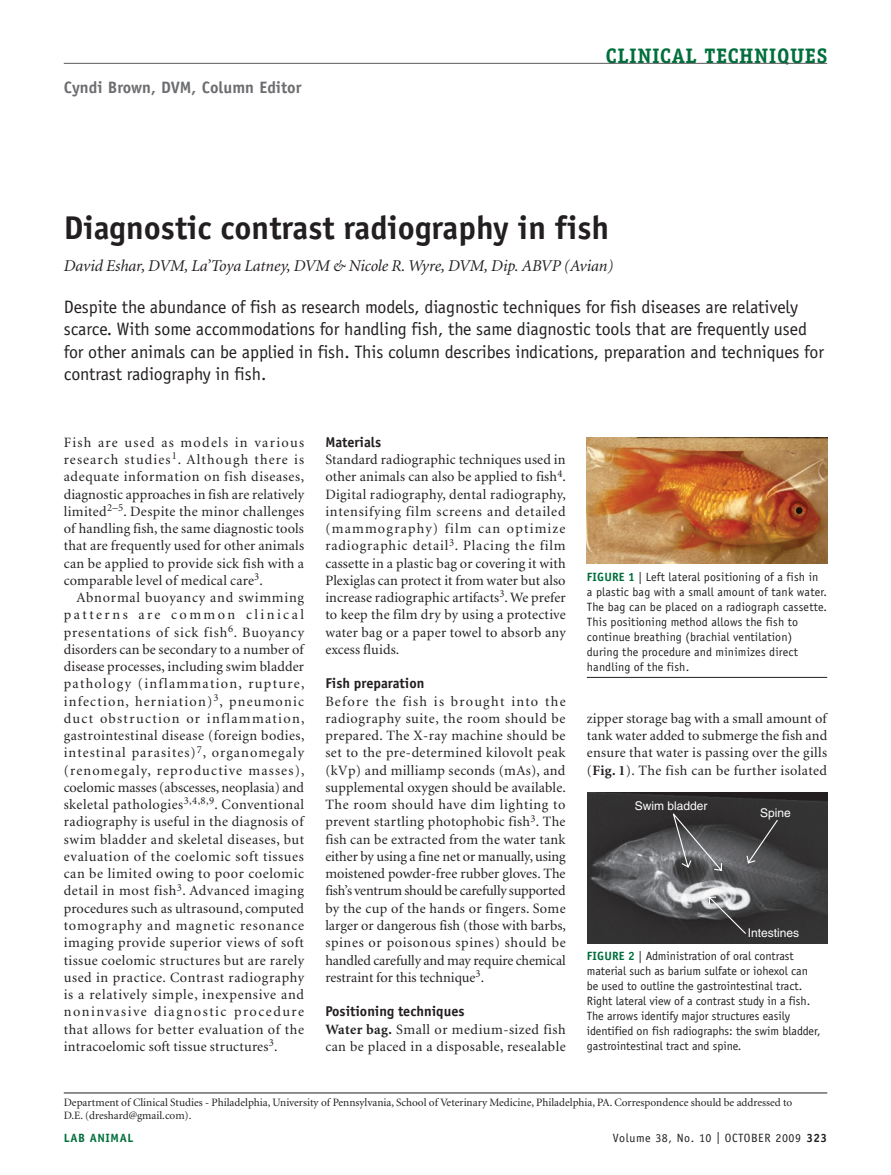
<style>
.page{position:relative;width:891px;height:1175px;background:#fff}
.page>*{position:absolute;margin:0;border:0;box-sizing:border-box;transform-origin:0 0}
.t1{font:700 33px "Officina Sans";color:#231f20}
.t2{font:700 21px "Officina Serif";letter-spacing:.025em;color:#006f3c}
.t3{font:18px/22.5px "Officina Sans";letter-spacing:-.005em;color:#231f20}
.t4{font:italic 16.5px "Minion";letter-spacing:-.005em;color:#231f20}
.t5{font:700 16.5px "Officina Sans";color:#6c6d70}
.t6{font:14.25px/17.2px "Minion";letter-spacing:.02em;color:#231f20;text-align:justify}
.t7{font:700 14.25px "Officina Sans";color:#231f20}
.t8{font:12px/15px "Officina Sans";color:#231f20}
.t9{font:12px "Officina Sans";letter-spacing:.05em;color:#231f20}
.t10{font:12px "Helvetica";color:#fff}
.t11{font:700 12px "Officina Sans";letter-spacing:.05em;color:#006f3c}
.t12{font:11.25px/13.2px "Minion";color:#231f20}
.s1{font-weight:700}
.s2{font-weight:700;color:#006f3c}
.s3{font-family:"Officina Serif";font-weight:700}
</style>
<div class="page">
<hr style="left:64px;top:1092px;width:763px;height:1px;background:#231f20">
<img style="left:587px;top:438px;width:240px;height:125px">
<img style="left:587px;top:792px;width:240px;height:151px">
<svg style="left:746px;top:818px;width:33px;height:46px;background:#464647"></svg>
<svg style="left:708px;top:895px;width:39px;height:40px;background:#686869"></svg>
<svg style="left:672px;top:812px;width:51px;height:59px;background:#5b5b5d"></svg>
<hr style="left:587px;top:677px;width:240px;height:1px;background:#231f20">
<hr style="left:64px;top:63px;width:763px;height:1px;background:#57585a">
<p class="t5" style="left:64px;top:77px;width:239px">Cyndi Brown, DVM, Column Editor</p>
<h2 class="t2" style="left:606px;top:43px;width:223px">CLINICAL TECHNIQUES</h2>
<h1 class="t1" style="left:64px;top:207px;width:547px">Diagnostic contrast radiography in fish</h1>
<p class="t4" style="left:64px;top:257px;width:551px">David Eshar, DVM, La’Toya Latney, DVM &amp; Nicole R. Wyre, DVM, Dip. ABVP (Avian)</p>
<p class="t3" style="left:64px;top:295px;width:762px">Despite the abundance of fish as research models, diagnostic techniques for fish diseases are relatively scarce. With some accommodations for handling fish, the same diagnostic tools that are frequently used for other animals can be applied in fish. This column describes indications, preparation and techniques for contrast radiography in fish.</p>
<p class="t6" style="left:64px;top:434px;width:242px">Fish are used as models in various research studies<sup>1</sup>. Although there is adequate information on fish diseases, diagnostic approaches in fish are relatively limited<sup>2–5</sup>. Despite the minor challenges of handling fish, the same diagnostic tools that are frequently used for other animals can be applied to provide sick fish with a comparable level of medical care<sup>3</sup>.</p>
<p class="t6" style="left:64px;top:589px;width:242px;text-indent:13px">Abnormal buoyancy and swimming patterns are common clinical presentations of sick fish<sup>6</sup>. Buoyancy disorders can be secondary to a number of disease processes, including swim bladder pathology (inflammation, rupture, infection, herniation)<sup>3</sup>, pneumonic duct obstruction or inflammation, gastrointestinal disease (foreign bodies, intestinal parasites)<sup>7</sup>, organomegaly (renomegaly, reproductive masses), coelomic masses (abscesses, neoplasia) and skeletal pathologies<sup>3,4,8,9</sup>. Conventional radiography is useful in the diagnosis of swim bladder and skeletal diseases, but evaluation of the coelomic soft tissues can be limited owing to poor coelomic detail in most fish<sup>3</sup>. Advanced imaging procedures such as ultrasound, computed tomography and magnetic resonance imaging provide superior views of soft tissue coelomic structures but are rarely used in practice. Contrast radiography is a relatively simple, inexpensive and noninvasive diagnostic procedure that allows for better evaluation of the intracoelomic soft tissue structures<sup>3</sup>.</p>
<p class="t7" style="left:325px;top:433px;width:57px">Materials</p>
<p class="t6" style="left:325px;top:451px;width:242px">Standard radiographic techniques used in other animals can also be applied to fish<sup>4</sup>.<br>Digital radiography, dental radiography, intensifying film screens and detailed (mammography) film can optimize radiographic detail<sup>3</sup>. Placing the film cassette in a plastic bag or covering it with Plexiglas can protect it from water but also increase radiographic artifacts<sup>3</sup>. We prefer to keep the film dry by using a protective water bag or a paper towel to absorb any excess fluids.</p>
<p class="t7" style="left:325px;top:674px;width:101px">Fish preparation</p>
<p class="t6" style="left:325px;top:693px;width:242px">Before the fish is brought into the radiography suite, the room should be prepared. The X-ray machine should be set to the pre-determined kilovolt peak (kVp) and milliamp seconds (mAs), and supplemental oxygen should be available.<br>The room should have dim lighting to prevent startling photophobic fish<sup>3</sup>. The fish can be extracted from the water tank either by using a fine net or manually, using moistened powder-free rubber gloves. The fish’s ventrum should be carefully supported by the cup of the hands or fingers. Some larger or dangerous fish (those with barbs, spines or poisonous spines) should be handled carefully and may require chemical restraint for this technique<sup>3</sup>.</p>
<p class="t7" style="left:325px;top:1002px;width:141px">Positioning techniques</p>
<p class="t6" style="left:325px;top:1020px;width:242px"><span class="s1">Water bag.</span> Small or medium-sized fish can be placed in a disposable, resealable</p>
<p class="t8" style="left:587px;top:569px;width:242px"><span class="s2">FIGURE 1</span> | Left lateral positioning of a fish in<br>a plastic bag with a small amount of tank water.<br>The bag can be placed on a radiograph cassette.<br>This positioning method allows the fish to continue breathing (brachial ventilation)<br>during the procedure and minimizes direct handling of the fish.</p>
<p class="t6" style="left:587px;top:710px;width:242px">zipper storage bag with a small amount of tank water added to submerge the fish and ensure that water is passing over the gills (<span class="s1">Fig. 1</span>). The fish can be further isolated</p>
<p class="t10" style="left:635px;top:799px;width:74px">Swim bladder</p>
<p class="t10" style="left:760px;top:806px;width:32px">Spine</p>
<p class="t10" style="left:748px;top:926px;width:53px">Intestines</p>
<p class="t8" style="left:587px;top:948px;width:235px"><span class="s2">FIGURE 2</span> | Administration of oral contrast material such as barium sulfate or iohexol can be used to outline the gastrointestinal tract.<br>Right lateral view of a contrast study in a fish.<br>The arrows identify major structures easily identified on fish radiographs: the swim bladder, gastrointestinal tract and spine.</p>
<p class="t12" style="left:64px;top:1096px;width:730px">Department of Clinical Studies - Philadelphia, University of Pennsylvania, School of Veterinary Medicine, Philadelphia, PA. Correspondence should be addressed to<br>D.E. (dreshard@gmail.com).</p>
<p class="t11" style="left:64px;top:1130px;width:71px">LAB ANIMAL</p>
<p class="t9" style="left:613px;top:1131px;width:216px">Volume 38, No. 10 | Octo ber 2009 <span class="s3">323</span></p>
</div>
